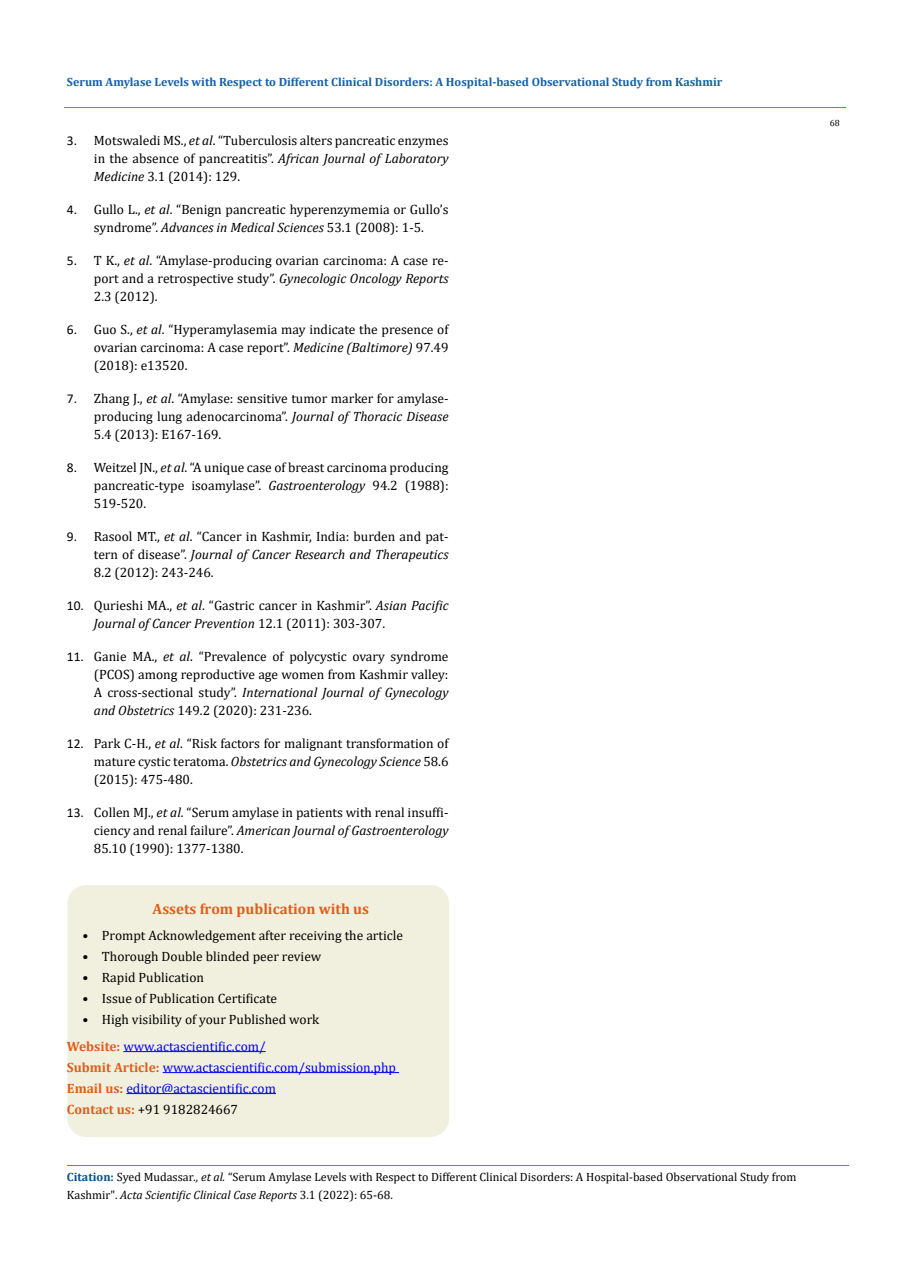
<style>
.page{position:relative;width:917px;height:1278px;background:#fff}
.page>*{position:absolute;margin:0;border:0;box-sizing:border-box;transform-origin:0 0}
.t1{font:700 15px "Cambria";color:#e05d1a}
.t2{font:13.5px/18px "Cambria";color:#000;text-align:justify}
.t3{font:13.5px/21px "Cambria";color:#00f}
.t4{font:12px/18px "Cambria";color:#000}
.t5{font:700 12px "Cambria";color:#1560a6}
.t6{font:9px "Cambria";color:#000}
.s1{font-family:"Calibri"}
.s2{font-style:italic}
.s3{font-weight:700;color:#e05d1a}
.s4{color:#000}
.s5{font-weight:700;color:#035089}
</style>
<div class="page">
<div style="left:68px;top:886px;width:380px;height:250px;background:#f1f0de;border-radius:18px"></div>
<div style="left:67px;top:885px;width:382px;height:252px;border:2px solid #f1f0de;border-radius:18px"></div>
<hr style="left:123px;top:1051px;width:143px;height:1px;background:#00f">
<hr style="left:163px;top:1072px;width:236px;height:1px;background:#00f">
<hr style="left:126px;top:1093px;width:150px;height:1px;background:#00f">
<hr style="left:64px;top:108px;width:781px;height:1px;background:#e05d1a">
<hr style="left:67px;top:1166px;width:781px;height:1px;background:#e05d1a">
<p class="t5" style="left:67px;top:73px;width:657px">Serum Amylase Levels with Respect to Different Clinical Disorders: A Hospital-based Observational Study from Kashmir</p>
<p class="t2" style="left:94px;top:132px;width:356px;text-indent:-27px"><span class="s1">3.</span> Motswaledi MS., <span class="s2">et al</span>. “Tuberculosis alters pancreatic enzymes in the absence of pancreatitis”. <span class="s2">African Journal of Laboratory Medicine</span> 3.1 (2014): 129.</p>
<p class="t2" style="left:67px;top:201px;width:383px;text-align:center"><span class="s1">4.</span> Gullo L., <span class="s2">et al</span>. “Benign pancreatic hyperenzymemia or Gullo’s syndrome”. <span class="s2">Advances in Medical Sciences</span> 53.1 (2008): 1-5.</p>
<p class="t2" style="left:94px;top:252px;width:356px;text-indent:-27px"><span class="s1">5.</span> T K., <span class="s2">et al</span>. “Amylase-producing ovarian carcinoma: A case re&shy;port and a retrospective study”. <span class="s2">Gynecologic Oncology Reports </span>2.3 (2012).</p>
<p class="t2" style="left:94px;top:321px;width:356px;text-indent:-27px"><span class="s1">6.</span> Guo S., <span class="s2">et al</span>. “Hyperamylasemia may indicate the presence of ovarian carcinoma: A case report”. <span class="s2">Medicine (Baltimore)</span> 97.49 (2018): e13520.</p>
<p class="t2" style="left:94px;top:390px;width:356px;text-indent:-27px"><span class="s1">7.</span> Zhang J., <span class="s2">et al</span>. “Amylase: sensitive tumor marker for amylase&shy;producing lung adenocarcinoma”. <span class="s2">Journal of Thoracic Disease </span>5.4 (2013): E167-169.</p>
<p class="t2" style="left:94px;top:459px;width:356px;text-indent:-27px"><span class="s1">8.</span> Weitzel JN., <span class="s2">et al</span>. “A unique case of breast carcinoma producing pancreatic-type isoamylase”. <span class="s2">Gastroenterology</span> 94.2 (1988):<br>519-520.</p>
<p class="t2" style="left:94px;top:528px;width:356px;text-indent:-27px"><span class="s1">9.</span> Rasool MT., <span class="s2">et al</span>. “Cancer in Kashmir, India: burden and pat&shy;tern of disease”. <span class="s2">Journal of Cancer Research and Therapeutics </span>8.2 (2012): 243-246.</p>
<p class="t2" style="left:94px;top:597px;width:356px;text-indent:-27px"><span class="s1">10.</span> Qurieshi MA., <span class="s2">et al</span>. “Gastric cancer in Kashmir”. <span class="s2">Asian Pacific<br>Journal of Cancer Prevention</span> 12.1 (2011): 303-307.</p>
<p class="t2" style="left:94px;top:648px;width:356px;text-indent:-27px"><span class="s1">11.</span> Ganie MA., <span class="s2">et al</span>. “Prevalence of polycystic ovary syndrome (PCOS) among reproductive age women from Kashmir valley:<br>A cross-sectional study”. <span class="s2">International Journal of Gynecology and Obstetrics</span> 149.2 (2020): 231-236.</p>
<p class="t2" style="left:94px;top:735px;width:356px;text-indent:-27px"><span class="s1">12.</span> Park C-H., <span class="s2">et al</span>. “Risk factors for malignant transformation of mature cystic teratoma. <span class="s2">Obstetrics and Gynecology Science</span> 58.6 (2015): 475-480.</p>
<p class="t2" style="left:94px;top:804px;width:356px;text-indent:-27px"><span class="s1">13.</span> Collen MJ., <span class="s2">et al</span>. “Serum amylase in patients with renal insuffi&shy;ciency and renal failure”. <span class="s2">American Journal of Gastroenterology </span>85.10 (1990): 1377-1380.</p>
<p class="t1" style="left:152px;top:898px;width:218px">Assets from publication with us</p>
<p class="t2" style="left:82px;top:926px;width:322px">• Prompt Acknowledgement after receiving the article</p>
<p class="t2" style="left:82px;top:947px;width:240px">• Thorough Double blinded peer review</p>
<p class="t2" style="left:82px;top:968px;width:123px">• Rapid Publication</p>
<p class="t2" style="left:82px;top:989px;width:196px">• Issue of Publication Certificate</p>
<p class="t2" style="left:82px;top:1010px;width:238px">• High visibility of your Published work</p>
<p class="t3" style="left:67px;top:1036px;width:330px"><span class="s3">Website:</span> www.actascientific.com/<br><span class="s3">Submit Article:</span> www.actascientific.com/submission.php <span class="s3">Email us:</span> editor@actascientific.com<br><span class="s3">Contact us:</span> <span class="s4">+91 9182824667</span></p>
<p class="t4" style="left:67px;top:1168px;width:731px"><span class="s5">Citation:</span> Syed Mudassar<span class="s2">., et al.</span> “Serum Amylase Levels with Respect to Different Clinical Disorders: A Hospital-based Observational Study from<br>Kashmir". <span class="s2">Acta Scientific Clinical Case Reports</span> 3.1 (2022): 65-68.</p>
<p class="t6" style="left:829px;top:118px;width:11px">68</p>
</div>
